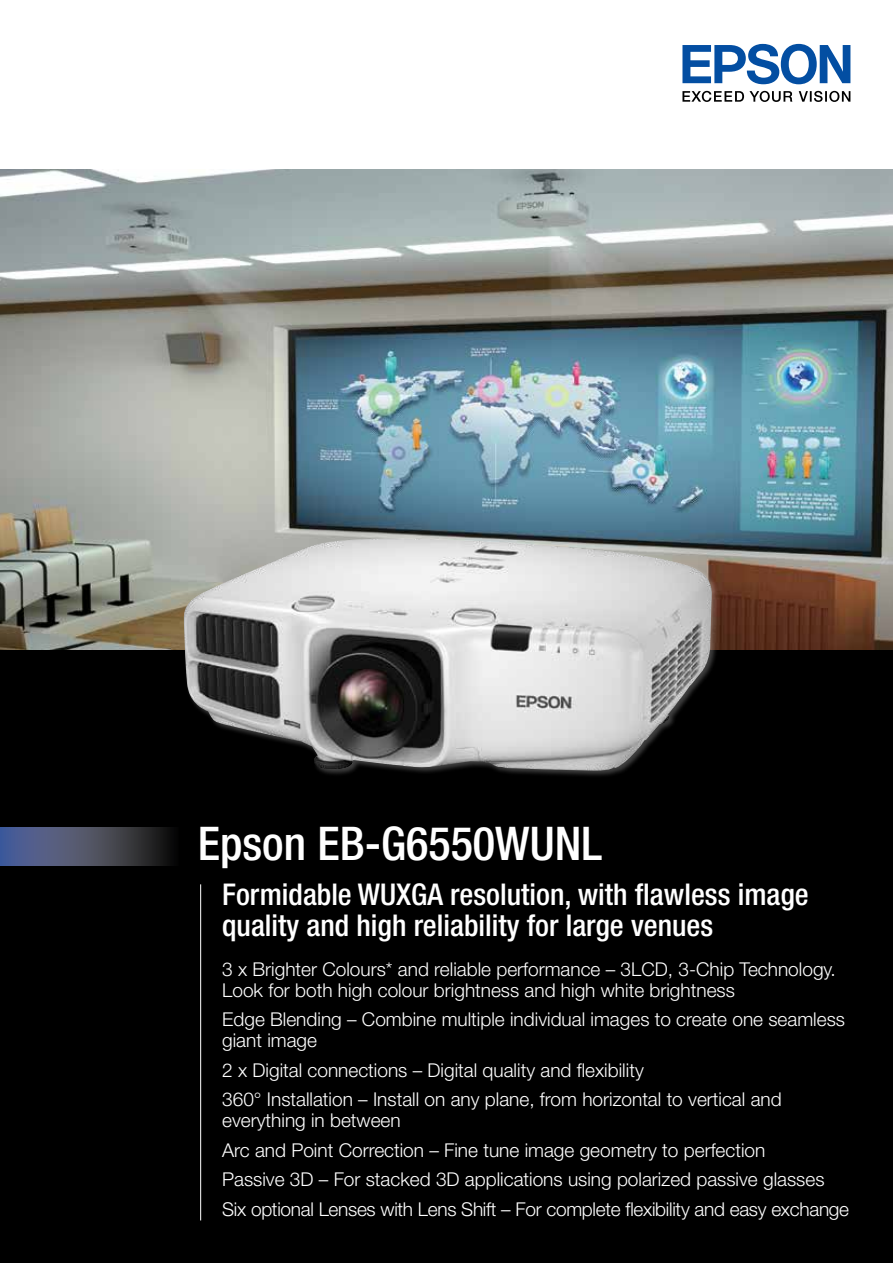
<style>
.page{position:relative;width:893px;height:1263px;background:#fff}
.page>*{position:absolute;margin:0;border:0;box-sizing:border-box;transform-origin:0 0}
.t1{font:500 condensed 46.5px "Helvetica Neue LT Std";color:#fff}
.t2{font:500 condensed 30px/31.5px "Helvetica Neue LT Std";color:#fff}
.t3{font:300 19.05px/29.5px "Helvetica Neue LT Std";color:#fff}
</style>
<div class="page">
<img style="left:0;top:169px;width:893px;height:482px">
<div style="left:0;top:651px;width:893px;height:612px;background:#000"></div>
<svg style="left:682px;top:91px;width:110px;height:11px"></svg>
<svg style="left:799px;top:91px;width:51px;height:11px"></svg>
<svg style="left:682px;top:44px;width:168px;height:40px"></svg>
<svg style="left:0;top:827px;width:171px;height:38px;background:#434a61"></svg>
<div style="left:182px;top:537px;width:537px;height:241px;background:#fff;opacity:.25"></div>
<img style="left:184px;top:538px;width:528px;height:233px">
<hr style="left:200px;top:884px;width:1px;height:336px;background:#fff">
<h1 class="t1" style="left:198px;top:816px;width:406px">Epson EB-G6550WUNL</h1>
<h2 class="t2" style="left:222px;top:878px;width:588px">Formidable WUXGA resolution, with flawless image quality and high reliability for large venues</h2>
<p class="t3" style="left:222px;top:958px;width:615px;line-height:21px">3 x Brighter Colours* and reliable performance – 3LCD, 3-Chip Technology.<br>Look for both high colour brightness and high white brightness</p>
<p class="t3" style="left:222px;top:1008px;width:624px;line-height:21px">Edge Blending – Combine multiple individual images to create one seamless giant image</p>
<p class="t3" style="left:222px;top:1055px;width:561px">2 x Digital connections – Digital quality and flexibility<br>360° Installation – Install on any plane, from horizontal to vertical and</p>
<p class="t3" style="left:222px;top:1105px;width:628px">everything in between<br>Arc and Point Correction – Fine tune image geometry to perfection<br>Passive 3D – For stacked 3D applications using polarized passive glasses Six optional Lenses with Lens Shift – For complete flexibility and easy exchange</p>
</div>
